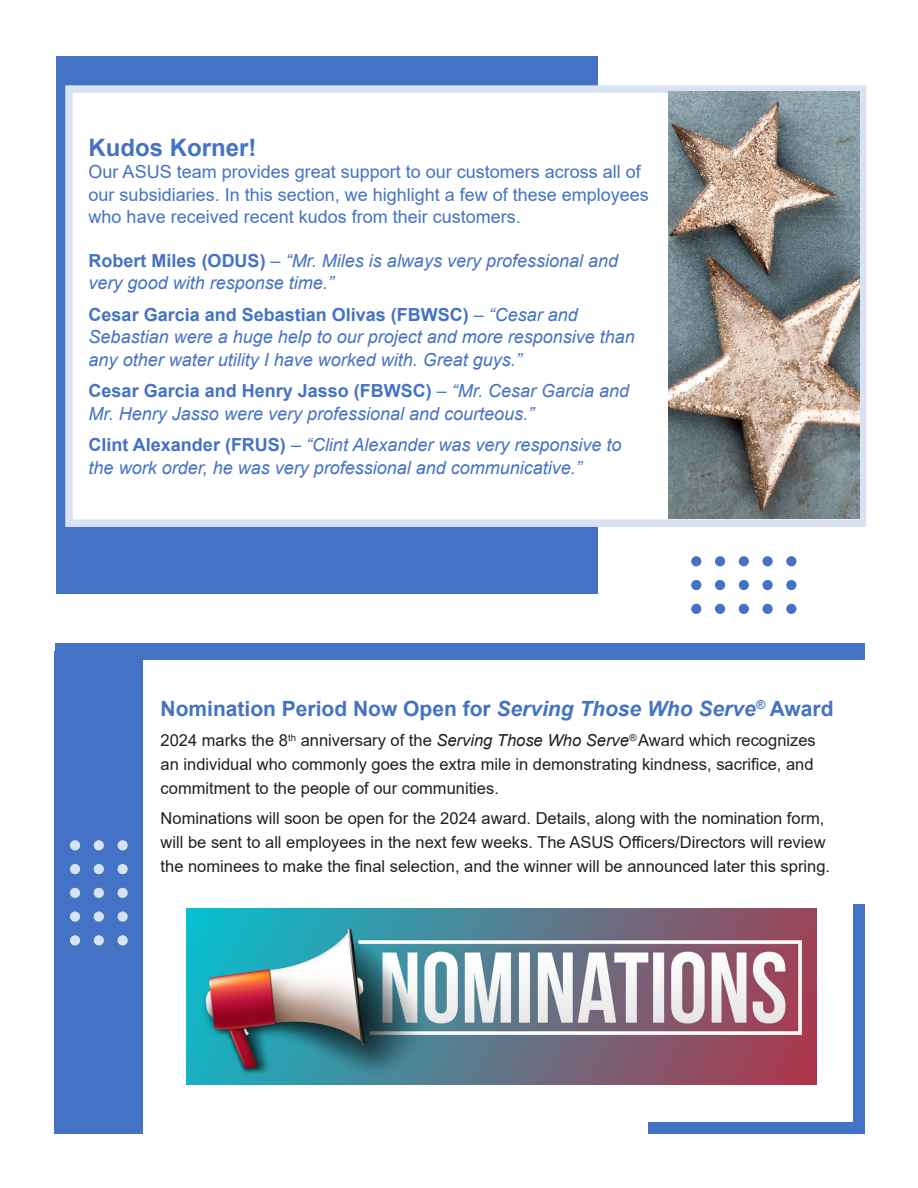
<style>
.page{position:relative;width:918px;height:1188px;background:#fff}
.page>*{position:absolute;margin:0;border:0;box-sizing:border-box;transform-origin:0 0}
.Body_Text{font:700 24px "Arial";color:#4472c4}
.Body_Text-2{font:700 21px "Arial";color:#4472c4}
.Body_Text-3{font:italic 18px/22.5px "Arial";color:#4472c4}
.Body_Text-4{font:18px/22.5px "Arial";color:#4472c4}
.Body_Text-5{font:16.5px/24px "Arial";color:#231f20}
.s1{font-weight:700;font-style:normal}
.s2{font-style:normal}
.s3{font-style:italic}
</style>
<div class="page">
<div style="left:56px;top:57px;width:541px;height:537px;background:#4472c4"></div>
<div style="left:65px;top:85px;width:801px;height:442px;background:#fff;border:8px solid #d9e2f3"></div>
<img style="left:669px;top:92px;width:190px;height:427px">
<div style="left:55px;top:652px;width:88px;height:482px;background:#4472c4"></div>
<div style="left:853px;top:904px;width:12px;height:226px;background:#4472c4"></div>
<div style="left:648px;top:1123px;width:217px;height:11px;background:#4472c4"></div>
<div style="left:70px;top:840px;width:10px;height:10px;background:#d9e2f3;border-radius:50%"></div>
<div style="left:94px;top:840px;width:10px;height:10px;background:#d9e2f3;border-radius:50%"></div>
<div style="left:70px;top:864px;width:10px;height:10px;background:#d9e2f3;border-radius:50%"></div>
<div style="left:94px;top:864px;width:10px;height:10px;background:#d9e2f3;border-radius:50%"></div>
<div style="left:70px;top:888px;width:10px;height:10px;background:#d9e2f3;border-radius:50%"></div>
<div style="left:94px;top:888px;width:10px;height:10px;background:#d9e2f3;border-radius:50%"></div>
<div style="left:70px;top:912px;width:10px;height:10px;background:#d9e2f3;border-radius:50%"></div>
<div style="left:94px;top:912px;width:10px;height:10px;background:#d9e2f3;border-radius:50%"></div>
<div style="left:118px;top:840px;width:10px;height:10px;background:#d9e2f3;border-radius:50%"></div>
<div style="left:118px;top:864px;width:10px;height:10px;background:#d9e2f3;border-radius:50%"></div>
<div style="left:118px;top:888px;width:10px;height:10px;background:#d9e2f3;border-radius:50%"></div>
<div style="left:118px;top:912px;width:10px;height:10px;background:#d9e2f3;border-radius:50%"></div>
<div style="left:70px;top:935px;width:10px;height:10px;background:#d9e2f3;border-radius:50%"></div>
<div style="left:94px;top:935px;width:10px;height:10px;background:#d9e2f3;border-radius:50%"></div>
<div style="left:118px;top:935px;width:10px;height:10px;background:#d9e2f3;border-radius:50%"></div>
<div style="left:55px;top:643px;width:810px;height:17px;background:#4472c4"></div>
<img style="left:187px;top:909px;width:630px;height:175px">
<div style="left:786px;top:556px;width:10px;height:10px;background:#4472c4;border-radius:50%"></div>
<div style="left:786px;top:580px;width:10px;height:10px;background:#4472c4;border-radius:50%"></div>
<div style="left:762px;top:556px;width:11px;height:10px;background:#4472c4;border-radius:50%"></div>
<div style="left:762px;top:580px;width:11px;height:10px;background:#4472c4;border-radius:50%"></div>
<div style="left:739px;top:556px;width:10px;height:10px;background:#4472c4;border-radius:50%"></div>
<div style="left:739px;top:580px;width:10px;height:10px;background:#4472c4;border-radius:50%"></div>
<div style="left:715px;top:556px;width:10px;height:10px;background:#4472c4;border-radius:50%"></div>
<div style="left:715px;top:580px;width:10px;height:10px;background:#4472c4;border-radius:50%"></div>
<div style="left:786px;top:604px;width:10px;height:10px;background:#4472c4;border-radius:50%"></div>
<div style="left:762px;top:604px;width:11px;height:10px;background:#4472c4;border-radius:50%"></div>
<div style="left:739px;top:604px;width:10px;height:10px;background:#4472c4;border-radius:50%"></div>
<div style="left:715px;top:604px;width:10px;height:10px;background:#4472c4;border-radius:50%"></div>
<div style="left:691px;top:556px;width:10px;height:10px;background:#4472c4;border-radius:50%"></div>
<div style="left:691px;top:580px;width:10px;height:10px;background:#4472c4;border-radius:50%"></div>
<div style="left:691px;top:604px;width:10px;height:10px;background:#4472c4;border-radius:50%"></div>
<p class="Body_Text" style="left:89px;top:131px;width:170px">Kudos Korner!</p>
<p class="Body_Text-4" style="left:89px;top:161px;width:562px">Our ASUS team provides great support to our customers across all of our subsidiaries. In this section, we highlight a few of these employees who have received recent kudos from their customers.</p>
<p class="Body_Text-3" style="left:89px;top:250px;width:531px"><span class="s1">Robert Miles (ODUS)</span> <span class="s2">–</span> “Mr. Miles is always very professional and very good with response time.”</p>
<p class="Body_Text-3" style="left:89px;top:304px;width:548px"><span class="s1">Cesar Garcia and Sebastian Olivas (FBWSC)</span> <span class="s2">–</span> “Cesar and<br>Sebastian were a huge help to our project and more responsive than any other water utility I have worked with. Great guys.”</p>
<p class="Body_Text-3" style="left:89px;top:380px;width:542px"><span class="s1">Cesar Garcia and Henry Jasso (FBWSC)</span> <span class="s2">–</span> “Mr. Cesar Garcia and<br>Mr. Henry Jasso were very professional and courteous.”</p>
<p class="Body_Text-3" style="left:89px;top:434px;width:534px"><span class="s1">Clint Alexander (FRUS)</span> <span class="s2">–</span> “Clint Alexander was very responsive to the work order, he was very professional and communicative.”</p>
<p class="Body_Text-2" style="left:161px;top:694px;width:674px">Nomination Period Now Open for <span class="s3">Serving Those Who Serve</span><sup>®</sup> Award</p>
<p class="Body_Text-5" style="left:161px;top:728px;width:657px">2024 marks the 8<sup>th</sup> anniversary of the <span class="s3">Serving Those Who Serve</span><sup>®</sup> Award which recognizes an individual who commonly goes the extra mile in demonstrating kindness, sacrifice, and commitment to the people of our communities.</p>
<p class="Body_Text-5" style="left:161px;top:806px;width:671px">Nominations will soon be open for the 2024 award. Details, along with the nomination form, will be sent to all employees in the next few weeks. The ASUS Officers/Directors will review the nominees to make the final selection, and the winner will be announced later this spring.</p>
</div>
